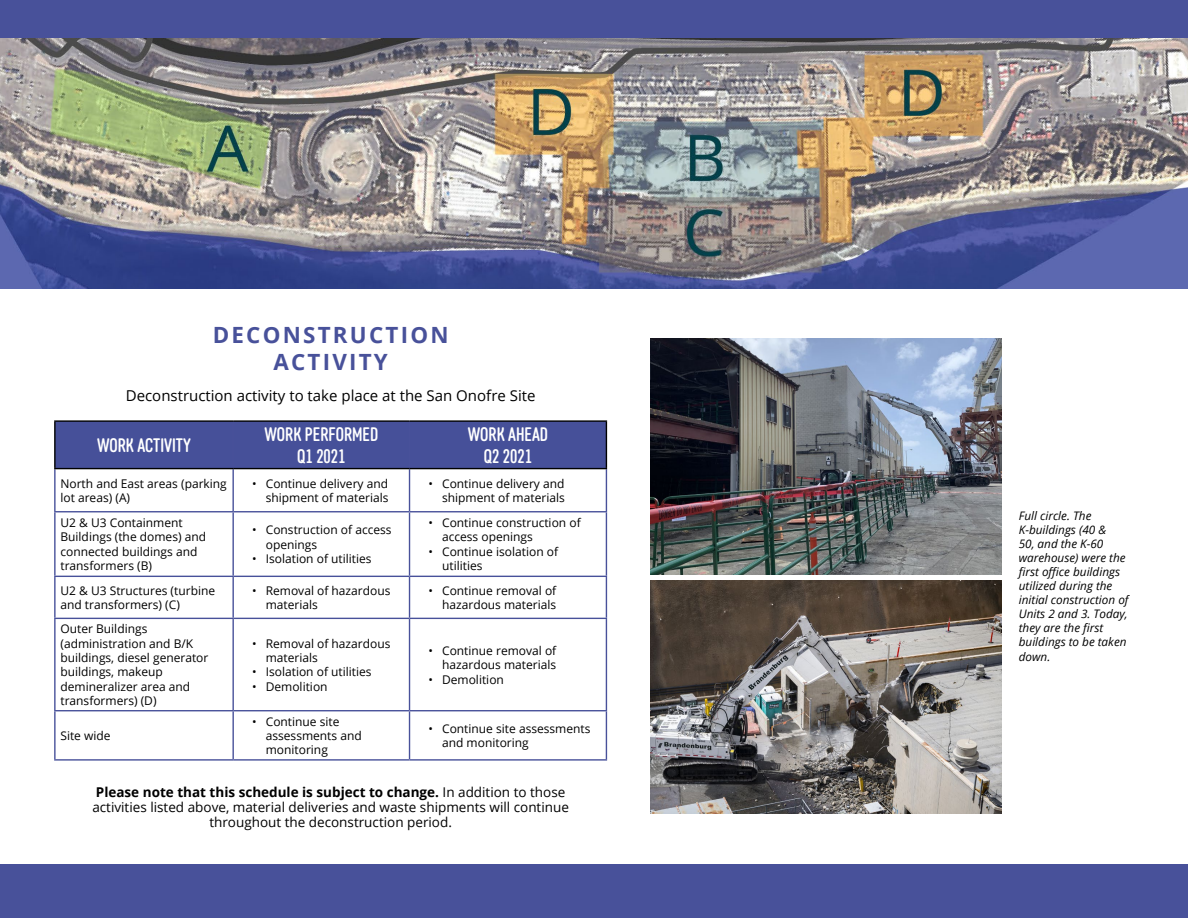
<style>
.page{position:relative;width:1188px;height:918px;background:#fff}
.page>*{position:absolute;margin:0;border:0;box-sizing:border-box;transform-origin:0 0}
.t1{font:700 22.35px/26.8px "Open Sans";letter-spacing:.1em;color:#48519a;text-align:center}
.t2{font:500 19.5px/22.4px "Core Sans DS47 Cn";color:#fff;text-align:center}
.t3{font:15px "Open Sans";color:#000}
.t4{font:13.5px/15px "Open Sans";color:#000;text-align:center}
.t5{font:12px/14.4px "Open Sans";color:#000}
.t6{font:italic 11.7px/14.1px "Open Sans";color:#000}
.s1{font-weight:700}
</style>
<div class="page">
<img style="left:0;top:38px;width:1188px;height:251px">
<div style="left:0;top:864px;width:1188px;height:54px;background:#48519a"></div>
<div style="left:56px;top:422px;width:550px;height:46px;background:#465099"></div>
<hr style="left:606px;top:469px;width:1px;height:42px;background:#48519a">
<hr style="left:54px;top:711px;width:2px;height:48px;background:#48519a">
<hr style="left:54px;top:759px;width:179px;height:2px;background:#48519a">
<hr style="left:409px;top:422px;width:1px;height:46px;background:#48519a">
<hr style="left:232px;top:422px;width:2px;height:46px;background:#48519a">
<hr style="left:54px;top:469px;width:2px;height:42px;background:#48519a">
<hr style="left:54px;top:511px;width:179px;height:1px;background:#48519a">
<hr style="left:54px;top:512px;width:2px;height:64px;background:#48519a">
<hr style="left:54px;top:576px;width:179px;height:1px;background:#48519a">
<hr style="left:54px;top:577px;width:2px;height:41px;background:#48519a">
<hr style="left:54px;top:618px;width:179px;height:1px;background:#48519a">
<hr style="left:54px;top:619px;width:2px;height:91px;background:#48519a">
<hr style="left:54px;top:710px;width:179px;height:1px;background:#48519a">
<hr style="left:232px;top:469px;width:2px;height:42px;background:#48519a">
<hr style="left:409px;top:469px;width:1px;height:42px;background:#48519a">
<hr style="left:54px;top:420px;width:179px;height:2px;background:#000">
<hr style="left:54px;top:422px;width:2px;height:46px;background:#000">
<hr style="left:233px;top:420px;width:177px;height:2px;background:#000">
<hr style="left:410px;top:420px;width:197px;height:2px;background:#000">
<hr style="left:606px;top:422px;width:1px;height:46px;background:#000">
<hr style="left:54px;top:468px;width:179px;height:1px;background:#000">
<hr style="left:233px;top:468px;width:177px;height:1px;background:#000">
<hr style="left:410px;top:468px;width:197px;height:1px;background:#000">
<hr style="left:232px;top:512px;width:2px;height:64px;background:#48519a">
<hr style="left:232px;top:577px;width:2px;height:41px;background:#48519a">
<hr style="left:232px;top:619px;width:2px;height:91px;background:#48519a">
<hr style="left:233px;top:511px;width:177px;height:1px;background:#48519a">
<hr style="left:410px;top:511px;width:197px;height:1px;background:#48519a">
<hr style="left:409px;top:512px;width:1px;height:64px;background:#48519a">
<hr style="left:606px;top:512px;width:1px;height:64px;background:#48519a">
<hr style="left:606px;top:577px;width:1px;height:41px;background:#48519a">
<hr style="left:409px;top:577px;width:1px;height:41px;background:#48519a">
<hr style="left:409px;top:619px;width:1px;height:91px;background:#48519a">
<hr style="left:606px;top:619px;width:1px;height:91px;background:#48519a">
<hr style="left:232px;top:711px;width:2px;height:48px;background:#48519a">
<hr style="left:409px;top:711px;width:1px;height:48px;background:#48519a">
<hr style="left:606px;top:711px;width:1px;height:48px;background:#48519a">
<hr style="left:410px;top:576px;width:197px;height:1px;background:#48519a">
<hr style="left:233px;top:576px;width:177px;height:1px;background:#48519a">
<hr style="left:410px;top:618px;width:197px;height:1px;background:#48519a">
<hr style="left:233px;top:618px;width:177px;height:1px;background:#48519a">
<hr style="left:233px;top:710px;width:177px;height:1px;background:#48519a">
<hr style="left:410px;top:710px;width:197px;height:1px;background:#48519a">
<hr style="left:233px;top:759px;width:177px;height:2px;background:#48519a">
<hr style="left:410px;top:759px;width:197px;height:2px;background:#48519a">
<div style="left:0;top:0;width:1188px;height:38px;background:#48519a"></div>
<img style="left:650px;top:339px;width:352px;height:235px">
<img style="left:650px;top:580px;width:352px;height:234px">
<h1 class="t1" style="left:213px;top:321px;width:237px">DECONSTRUCTION<br>ACTIVITY</h1>
<p class="t3" style="left:126px;top:386px;width:411px">Deconstruction activity to take place at the San Onofre Site</p>
<h2 class="t2" style="left:97px;top:434px;width:95px">WORK ACTIVITY</h2>
<h2 class="t2" style="left:265px;top:422px;width:115px">WORK PERFORMED<br>Q1 2021</h2>
<h2 class="t2" style="left:468px;top:422px;width:82px">WORK AHEAD<br>Q2 2021</h2>
<p class="t5" style="left:60px;top:476px;width:168px">North and East areas (parking lot areas) (A)</p>
<p class="t5" style="left:252px;top:476px;width:138px;text-align:right">• Continue delivery and shipment of materials</p>
<p class="t5" style="left:429px;top:476px;width:138px;text-align:right">• Continue delivery and shipment of materials</p>
<p class="t5" style="left:60px;top:515px;width:147px">U2 &amp; U3 Containment<br>Buildings (the domes) and connected buildings and transformers (B)</p>
<p class="t5" style="left:266px;top:522px;width:127px;text-indent:-14px">• Construction of access openings</p>
<p class="t5" style="left:442px;top:515px;width:140px;text-indent:-14px">• Continue construction of access openings</p>
<p class="t5" style="left:442px;top:544px;width:118px;text-indent:-14px">• Continue isolation of utilities</p>
<p class="t5" style="left:252px;top:551px;width:121px">• Isolation of utilities</p>
<p class="t5" style="left:60px;top:583px;width:156px">U2 &amp; U3 Structures (turbine and transformers) (C)</p>
<p class="t5" style="left:266px;top:583px;width:126px;text-indent:-14px">• Removal of hazardous materials</p>
<p class="t5" style="left:429px;top:583px;width:129px;text-align:right">• Continue removal of hazardous materials</p>
<p class="t5" style="left:60px;top:621px;width:150px">Outer Buildings (administration and B/K buildings, diesel generator buildings, makeup demineralizer area and transformers) (D)</p>
<p class="t5" style="left:266px;top:636px;width:126px;text-indent:-14px">• Removal of hazardous materials</p>
<p class="t5" style="left:252px;top:664px;width:121px">• Isolation of utilities</p>
<p class="t5" style="left:252px;top:679px;width:77px">• Demolition</p>
<p class="t5" style="left:429px;top:643px;width:129px;text-align:right">• Continue removal of hazardous materials</p>
<p class="t5" style="left:429px;top:672px;width:77px">• Demolition</p>
<p class="t5" style="left:266px;top:714px;width:98px;text-indent:-14px">• Continue site assessments and monitoring</p>
<p class="t5" style="left:442px;top:721px;width:150px;text-indent:-14px">• Continue site assessments and monitoring</p>
<p class="t4" style="left:92px;top:784px;width:478px"><span class="s1">Please note that this schedule is subject to change.</span> In addition to those activities listed above, material deliveries and waste shipments will continue throughout the deconstruction period.</p>
<p class="t5" style="left:60px;top:728px;width:52px">Site wide</p>
<p class="t6" style="left:1019px;top:508px;width:111px">Full circle. The<br>K-buildings (40 &amp;<br>50, and the K-60 warehouse) were the first office buildings utilized during the initial construction of<br>Units 2 and 3. Today, they are the first buildings to be taken down.</p>
</div>
